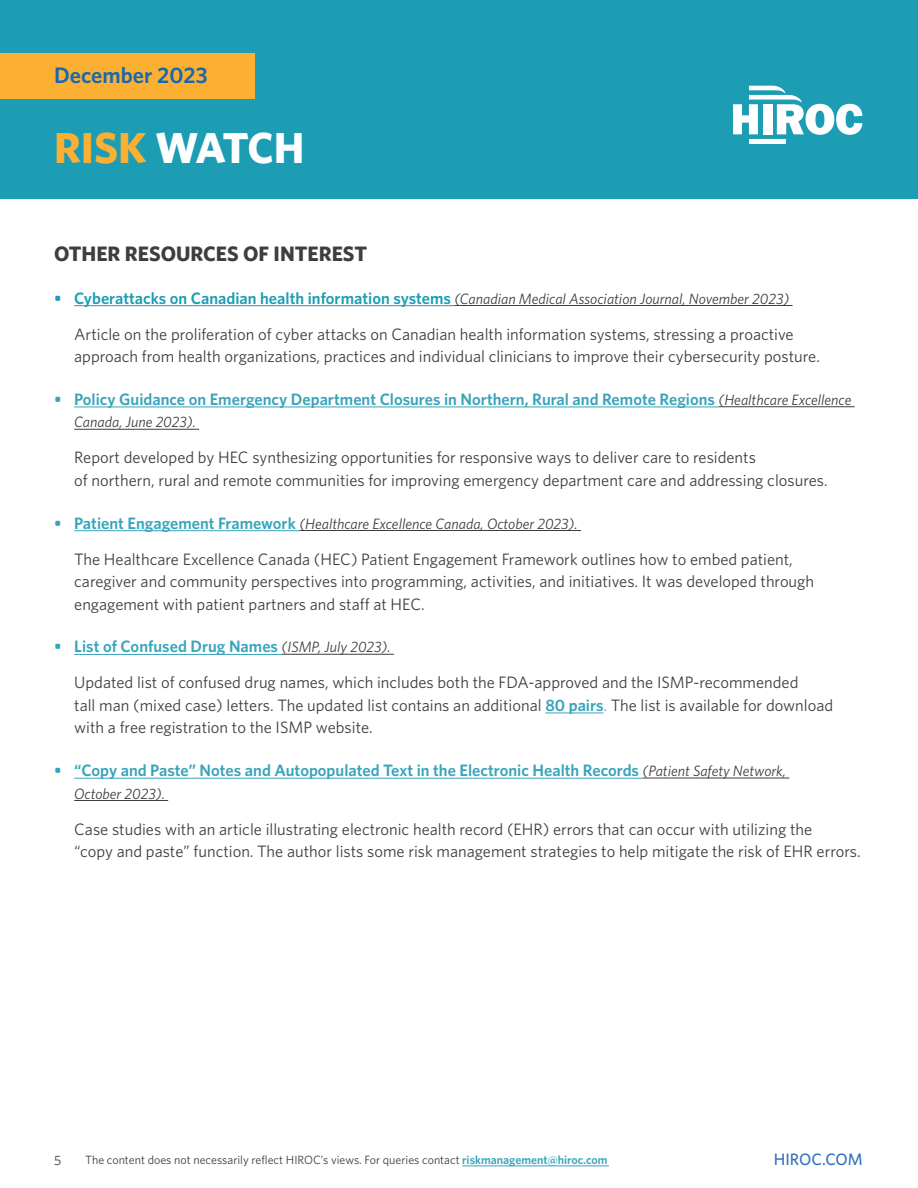
<style>
.page{position:relative;width:918px;height:1188px;background:#fff}
.page>*{position:absolute;margin:0;border:0;box-sizing:border-box;transform-origin:0 0}
.t1{font:700 43.5px "Whitney";color:#fff}
.t2{font:600 22.5px "Whitney";color:#1568b2}
.t3{font:700 21px "Whitney";color:#3e3e3f}
.Bullets_Paragraph{font:16.5px/22.5px "Whitney";color:#3e3e3f}
.t4{font:600 16.5px "Whitney";color:#38a4ba}
.t5{font:500 16.5px "Whitney";color:#2f71b8}
.t6{font:italic 15px "Whitney";color:#3e3e3f}
.t7{font:13.5px "Whitney";color:#3e3e3f}
.t8{font:12px "Whitney";color:#3e3e3f}
.s1{color:#fbb033}
.s2{font-weight:600;font-style:normal;font-size:16.5px;color:#1c9db4}
.s3{font-weight:400;font-style:italic;font-size:15px;color:#3e3e3f}
.s4{font-weight:600;font-style:normal;font-size:16.5px;color:#38a4ba}
.s5{font-weight:600;color:#38a4ba}
.s6{color:#38a4ba}
</style>
<div class="page">
<div style="left:0;top:0;width:918px;height:198px;background:#1c9db4"></div>
<div style="left:0;top:54px;width:255px;height:45px;background:#fbb033"></div>
<hr style="left:749px;top:139px;width:37px;height:4px;background:#fff">
<svg style="left:733px;top:86px;width:129px;height:49px"></svg>
<hr style="left:462px;top:1166px;width:147px;height:1px;background:#38a4ba">
<hr style="left:74px;top:305px;width:381px;height:1px;background:#1c9db4">
<hr style="left:455px;top:305px;width:338px;height:1px;background:#3e3e3f">
<hr style="left:74px;top:407px;width:645px;height:1px;background:#38a4ba">
<hr style="left:719px;top:406px;width:136px;height:1px;background:#3e3e3f">
<hr style="left:74px;top:429px;width:125px;height:1px;background:#3e3e3f">
<hr style="left:74px;top:530px;width:225px;height:1px;background:#38a4ba">
<hr style="left:299px;top:530px;width:282px;height:1px;background:#3e3e3f">
<hr style="left:74px;top:654px;width:208px;height:1px;background:#38a4ba">
<hr style="left:282px;top:654px;width:112px;height:1px;background:#3e3e3f">
<hr style="left:545px;top:713px;width:59px;height:1px;background:#38a4ba">
<hr style="left:74px;top:778px;width:569px;height:1px;background:#38a4ba">
<hr style="left:643px;top:778px;width:146px;height:1px;background:#3e3e3f">
<hr style="left:74px;top:800px;width:94px;height:1px;background:#3e3e3f">
<h2 class="t2" style="left:54px;top:62px;width:155px">December 2023</h2>
<h1 class="t1" style="left:54px;top:122px;width:252px"><span class="s1">RISK</span> WATCH</h1>
<p class="t3" style="left:54px;top:241px;width:315px">OTHER RESOURCES OF INTEREST</p>
<p class="t6" style="left:54px;top:289px;width:737px"><span class="s2">• Cyberattacks on Canadian health information systems</span> (Canadian Medical Association Journal, November 2023)</p>
<p class="Bullets_Paragraph" style="left:74px;top:322px;width:747px">Article on the proliferation of cyber attacks on Canadian health information systems, stressing a proactive approach from health organizations, practices and individual clinicians to improve their cybersecurity posture.</p>
<p class="t4" style="left:54px;top:389px;width:799px">• Policy Guidance on Emergency Department Closures in Northern, Rural and Remote Regions <span class="s3">(Healthcare Excellence</span></p>
<p class="t6" style="left:74px;top:413px;width:123px">Canada, June 2023).</p>
<p class="Bullets_Paragraph" style="left:74px;top:446px;width:755px">Report developed by HEC synthesizing opportunities for responsive ways to deliver care to residents<br>of northern, rural and remote communities for improving emergency department care and addressing closures.</p>
<p class="t6" style="left:54px;top:514px;width:525px"><span class="s4">• Patient Engagement Framework</span> (Healthcare Excellence Canada, October 2023).</p>
<p class="Bullets_Paragraph" style="left:74px;top:547px;width:741px">The Healthcare Excellence Canada (HEC) Patient Engagement Framework outlines how to embed patient, caregiver and community perspectives into programming, activities, and initiatives. It was developed through engagement with patient partners and staff at HEC.</p>
<p class="t4" style="left:54px;top:637px;width:338px">• List of Confused Drug Names <span class="s3">(ISMP, July 2023).</span></p>
<p class="Bullets_Paragraph" style="left:74px;top:671px;width:760px">Updated list of confused drug names, which includes both the FDA-approved and the ISMP-recommended<br>tall man (mixed case) letters. The updated list contains an additional <span class="s5">80 pairs</span><span class="s6">.</span> The list is available for download with a free registration to the ISMP website.</p>
<p class="t4" style="left:54px;top:760px;width:734px">• “Copy and Paste” Notes and Autopopulated Text in the Electronic Health Records <span class="s3">(Patient Safety Network,</span></p>
<p class="t6" style="left:74px;top:784px;width:92px">October 2023).</p>
<p class="Bullets_Paragraph" style="left:74px;top:817px;width:788px">Case studies with an article illustrating electronic health record (EHR) errors that can occur with utilizing the<br>“copy and paste” function. The author lists some risk management strategies to help mitigate the risk of EHR errors.</p>
<p class="t7" style="left:54px;top:1152px;width:9px">5</p>
<p class="t8" style="left:85px;top:1153px;width:524px">The content does not necessarily reflect HIROC’s views. For queries contact <span class="s5">riskmanagement@hiroc.com</span></p>
<p class="t5" style="left:774px;top:1150px;width:90px">HIROC.COM</p>
</div>
